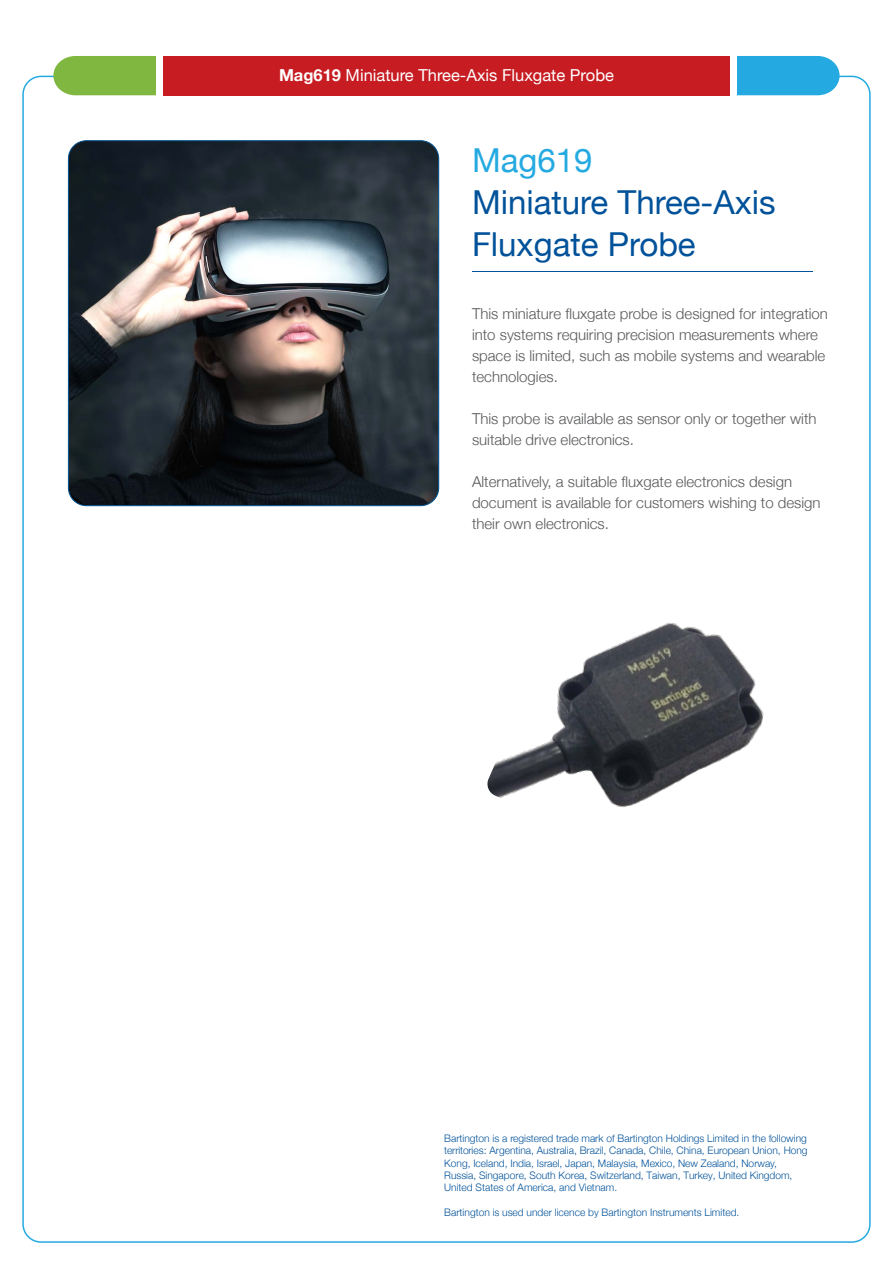
<style>
.page{position:relative;width:893px;height:1263px;background:#fff}
.page>*{position:absolute;margin:0;border:0;box-sizing:border-box;transform-origin:0 0}
.t1{font:33px "Helvetica Neue";color:#01529a}
.t2{font:33px "Helvetica Neue";color:#24aae1}
.t3{font:16.5px "Helvetica Neue";color:#fff}
.t4{font:300 15px/21px "Helvetica Neue";color:#57585a}
.t5{font:300 10.35px/12.5px "Helvetica Neue";color:#01529a}
.s1{font-weight:700}
</style>
<div class="page">
<div style="left:163px;top:56px;width:567px;height:39px;background:#c61c22"></div>
<div style="left:53px;top:56px;width:103px;height:39px;background:#7fb740"></div>
<div style="left:737px;top:56px;width:103px;height:39px;background:#24aae1"></div>
<img style="left:68px;top:141px;width:371px;height:365px">
<div style="left:68px;top:140px;width:371px;height:366px;border:1px solid #01529a;border-radius:18px"></div>
<hr style="left:472px;top:271px;width:341px;height:1px;background:#01529a">
<img style="left:487px;top:622px;width:277px;height:186px">
<h2 class="t3" style="left:279px;top:63px;width:336px"><span class="s1">Mag619</span> Miniature Three-Axis Fluxgate Probe</h2>
<p class="t2" style="left:472px;top:136px;width:122px">Mag619</p>
<p class="t1" style="left:472px;top:178px;width:305px">Miniature Three-Axis</p>
<p class="t1" style="left:472px;top:220px;width:225px">Fluxgate Probe</p>
<p class="t4" style="left:472px;top:302px;width:357px">This miniature fluxgate probe is designed for integration into systems requiring precision measurements where space is limited, such as mobile systems and wearable technologies.</p>
<p class="t4" style="left:472px;top:407px;width:346px">This probe is available as sensor only or together with suitable drive electronics.</p>
<p class="t4" style="left:472px;top:470px;width:350px">Alternatively, a suitable fluxgate electronics design document is available for customers wishing to design their own electronics.</p>
<p class="t5" style="left:444px;top:1131px;width:365px">Bartington is a registered trade mark of Bartington Holdings Limited in the following territories: Argentina, Australia, Brazil, Canada, Chile, China, European Union, Hong Kong, Iceland, India, Israel, Japan, Malaysia, Mexico, New Zealand, Norway, Russia, Singapore, South Korea, Switzerland, Taiwan, Turkey, United Kingdom, United States of America, and Vietnam.</p>
<p class="t5" style="left:444px;top:1205px;width:297px">Bartington is used under licence by Bartington Instruments Limited.</p>
</div>
